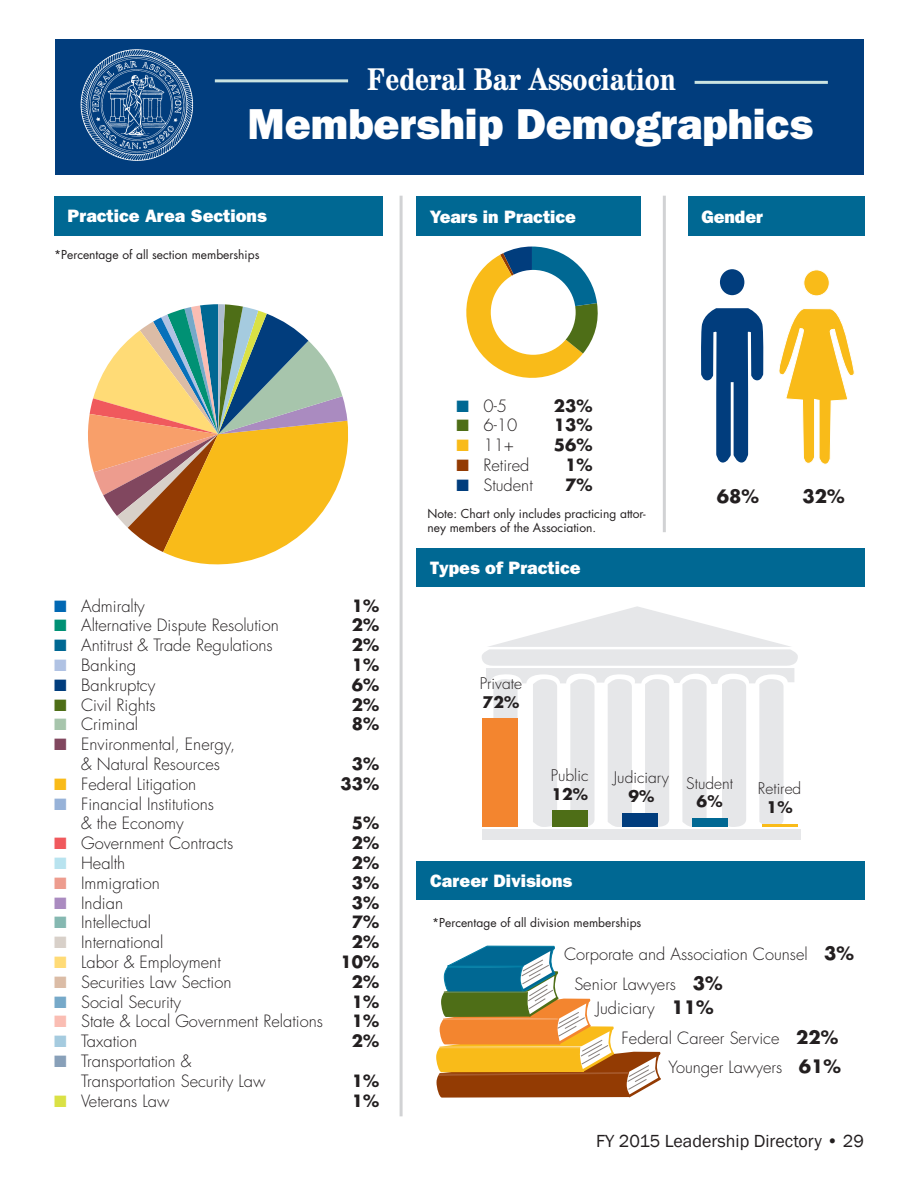
<style>
.page{position:relative;width:918px;height:1188px;background:#fff}
.page>*{position:absolute;margin:0;border:0;box-sizing:border-box;transform-origin:0 0}
.t1{font:800 43.5px "Franklin Gothic";color:#fff}
.t2{font:700 condensed 31.5px "Century";color:#fff}
.t3{font:800 18px "Franklin Gothic";color:#fff}
.t4{font:18px "Franklin Gothic";color:#231f20}
.t5{font:700 18px "Futura";color:#231f20}
.t6{font:300 16.5px/19.8px "Futura";color:#231f20}
.t7{font:700 16.5px "Futura";color:#231f20}
.t8{font:300 15.6px "Futura";color:#231f20}
.t9{font:700 15.6px "Futura";color:#231f20}
.t10{font:12px/14.4px "Futura";color:#231f20}
.s1{color:#0168b3}
.s2{color:#009174}
.s3{color:#006893}
.s4{color:#b0c2e3}
.s5{color:#013d7d}
.s6{color:#4e6e17}
.s7{color:#a7c5ac}
.s8{color:#81475f}
.s9{color:#f9bb19}
.s10{color:#97b2d8}
.s11{color:#f0595d}
.s12{color:#b8e3ef}
.s13{color:#ed9c8e}
.s14{color:#aa8bc0}
.s15{color:#85b8b1}
.s16{color:#d8d0c9}
.s17{color:#ffdb76}
.s18{color:#dbbca6}
.s19{color:#76a9c9}
.s20{color:#fabdb3}
.s21{color:#a5cbdf}
.s22{color:#88a0b9}
.s23{color:#dae145}
.s24{color:#933b03}
.s25{font-weight:700;font-size:18px}
</style>
<div class="page">
<div style="left:54px;top:196px;width:328px;height:39px;background:#006893"></div>
<div style="left:55px;top:39px;width:809px;height:135px;background:#013d7d"></div>
<svg style="left:436px;top:945px;width:225px;height:153px"></svg>
<svg style="left:482px;top:606px;width:316px;height:221px"></svg>
<div style="left:482px;top:829px;width:319px;height:11px;background:#e6e7e9"></div>
<div style="left:482px;top:718px;width:36px;height:108px;background:#f3852f"></div>
<div style="left:552px;top:810px;width:36px;height:16px;background:#4e6e17"></div>
<div style="left:622px;top:813px;width:36px;height:13px;background:#013d7d"></div>
<div style="left:692px;top:818px;width:36px;height:8px;background:#006893"></div>
<hr style="left:762px;top:824px;width:36px;height:2px;background:#f9bb19">
<hr style="left:400px;top:196px;width:3px;height:920px;background:#d1d2d4">
<img style="left:66px;top:49px;width:139px;height:126px">
<hr style="left:215px;top:79px;width:133px;height:3px;background:#cae3e1">
<hr style="left:695px;top:81px;width:133px;height:3px;background:#cae3e1">
<div style="left:804px;top:270px;width:25px;height:26px;background:#f9bb19;border-radius:50%"></div>
<div style="left:803px;top:269px;width:27px;height:27px;border:1px solid #fff;border-radius:50%"></div>
<svg style="left:779px;top:308px;width:76px;height:157px"></svg>
<div style="left:720px;top:269px;width:24px;height:26px;background:#013d7d;border-radius:50%"></div>
<svg style="left:701px;top:308px;width:63px;height:155px"></svg>
<hr style="left:663px;top:196px;width:3px;height:336px;background:#d1d2d4">
<div style="left:417px;top:196px;width:224px;height:39px;background:#006893"></div>
<div style="left:688px;top:196px;width:177px;height:39px;background:#006893"></div>
<div style="left:417px;top:548px;width:448px;height:39px;background:#006893"></div>
<div style="left:417px;top:861px;width:448px;height:39px;background:#006893"></div>
<svg style="left:88px;top:304px;width:260px;height:261px"></svg>
<svg style="left:466px;top:247px;width:132px;height:131px"></svg>
<div style="left:491px;top:270px;width:85px;height:85px;background:#fff;border-radius:50%"></div>
<p class="t2" style="left:367px;top:60px;width:310px">Federal Bar Association</p>
<p class="t1" style="left:247px;top:99px;width:567px">Membership Demographics</p>
<p class="t3" style="left:68px;top:205px;width:201px">Practice Area Sections</p>
<p class="t10" style="left:54px;top:247px;width:207px">*Percentage of all section memberships</p>
<p class="t3" style="left:430px;top:206px;width:148px">Years in Practice</p>
<p class="t3" style="left:701px;top:206px;width:63px">Gender</p>
<p class="t6" style="left:54px;top:596px;width:92px"><span class="s1">■</span> Admiralty</p>
<p class="t7" style="left:352px;top:594px;width:29px">1%</p>
<p class="t6" style="left:54px;top:616px;width:226px"><span class="s2">■</span> Alternative Dispute Resolution</p>
<p class="t7" style="left:352px;top:614px;width:29px">2%</p>
<p class="t6" style="left:54px;top:635px;width:220px"><span class="s3">■</span> Antitrust &amp; Trade Regulations</p>
<p class="t7" style="left:352px;top:633px;width:29px">2%</p>
<p class="t6" style="left:54px;top:655px;width:83px"><span class="s4">■</span> Banking</p>
<p class="t7" style="left:352px;top:653px;width:29px">1%</p>
<p class="t6" style="left:54px;top:675px;width:103px"><span class="s5">■</span> Bankruptcy</p>
<p class="t7" style="left:352px;top:673px;width:29px">6%</p>
<p class="t6" style="left:54px;top:695px;width:103px"><span class="s6">■</span> Civil Rights</p>
<p class="t7" style="left:352px;top:693px;width:29px">2%</p>
<p class="t6" style="left:54px;top:715px;width:86px"><span class="s7">■</span> Criminal</p>
<p class="t7" style="left:352px;top:713px;width:29px">8%</p>
<p class="t6" style="left:81px;top:734px;width:156px;text-indent:-27px"><span class="s8">■</span> Environmental, Energy, &amp; Natural Resources</p>
<p class="t7" style="left:352px;top:752px;width:29px">3%</p>
<p class="t6" style="left:54px;top:774px;width:144px"><span class="s9">■</span> Federal Litigation</p>
<p class="t7" style="left:340px;top:772px;width:40px">33%</p>
<p class="t6" style="left:54px;top:794px;width:161px;text-align:center"><span class="s10">■</span> Financial Institutions &amp; the Economy</p>
<p class="t7" style="left:352px;top:812px;width:29px">5%</p>
<p class="t6" style="left:54px;top:833px;width:181px"><span class="s11">■</span> Government Contracts</p>
<p class="t7" style="left:352px;top:831px;width:29px">2%</p>
<p class="t6" style="left:54px;top:853px;width:73px"><span class="s12">■</span> Health</p>
<p class="t7" style="left:352px;top:851px;width:29px">2%</p>
<p class="t6" style="left:54px;top:873px;width:107px"><span class="s13">■</span> Immigration</p>
<p class="t7" style="left:352px;top:871px;width:29px">3%</p>
<p class="t6" style="left:54px;top:893px;width:70px"><span class="s14">■</span> Indian</p>
<p class="t7" style="left:352px;top:891px;width:29px">3%</p>
<p class="t6" style="left:54px;top:913px;width:99px"><span class="s15">■</span> Intellectual</p>
<p class="t7" style="left:352px;top:911px;width:29px">7%</p>
<p class="t6" style="left:54px;top:932px;width:111px"><span class="s16">■</span> International</p>
<p class="t7" style="left:352px;top:930px;width:29px">2%</p>
<p class="t6" style="left:54px;top:952px;width:168px"><span class="s17">■</span> Labor &amp; Employment</p>
<p class="t7" style="left:340px;top:950px;width:40px">10%</p>
<p class="t6" style="left:54px;top:972px;width:179px"><span class="s18">■</span> Securities Law Section</p>
<p class="t7" style="left:352px;top:970px;width:29px">2%</p>
<p class="t6" style="left:54px;top:992px;width:128px"><span class="s19">■</span> Social Security</p>
<p class="t7" style="left:352px;top:990px;width:29px">1%</p>
<p class="t6" style="left:54px;top:1012px;width:270px"><span class="s20">■</span> State &amp; Local Government Relations</p>
<p class="t7" style="left:352px;top:1010px;width:29px">1%</p>
<p class="t6" style="left:54px;top:1031px;width:84px"><span class="s21">■</span> Taxation</p>
<p class="t7" style="left:352px;top:1029px;width:29px">2%</p>
<p class="t6" style="left:81px;top:1051px;width:186px;text-indent:-27px"><span class="s22">■</span> Transportation &amp;<br>Transportation Security Law</p>
<p class="t7" style="left:352px;top:1069px;width:29px">1%</p>
<p class="t6" style="left:54px;top:1091px;width:117px"><span class="s23">■</span> Veterans Law</p>
<p class="t7" style="left:352px;top:1089px;width:29px">1%</p>
<p class="t6" style="left:456px;top:396px;width:52px"><span class="s3">■</span> 0-5</p>
<p class="t7" style="left:554px;top:394px;width:40px">23%</p>
<p class="t6" style="left:456px;top:416px;width:62px"><span class="s6">■</span> 6-10</p>
<p class="t7" style="left:554px;top:414px;width:40px">13%</p>
<p class="t6" style="left:456px;top:435px;width:59px"><span class="s9">■</span> 11+</p>
<p class="t7" style="left:554px;top:433px;width:40px">56%</p>
<p class="t6" style="left:456px;top:455px;width:75px"><span class="s24">■</span> Retired</p>
<p class="t7" style="left:565px;top:453px;width:29px">1%</p>
<p class="t6" style="left:456px;top:475px;width:78px"><span class="s5">■</span> Student</p>
<p class="t7" style="left:565px;top:473px;width:29px">7%</p>
<p class="t10" style="left:428px;top:506px;width:220px">Note: Chart only includes practicing attor&shy;ney members of the Association.</p>
<p class="t3" style="left:430px;top:558px;width:152px">Types of Practice</p>
<p class="t5" style="left:717px;top:484px;width:44px">68%</p>
<p class="t5" style="left:802px;top:484px;width:44px">32%</p>
<p class="t8" style="left:480px;top:673px;width:44px">Private</p>
<p class="t9" style="left:483px;top:691px;width:38px">72%</p>
<p class="t8" style="left:551px;top:765px;width:39px">Public</p>
<p class="t9" style="left:551px;top:783px;width:38px">12%</p>
<p class="t8" style="left:614px;top:768px;width:57px">Judiciary</p>
<p class="t9" style="left:629px;top:785px;width:27px">9%</p>
<p class="t8" style="left:686px;top:773px;width:48px">Student</p>
<p class="t9" style="left:697px;top:791px;width:27px">6%</p>
<p class="t3" style="left:430px;top:870px;width:144px">Career Divisions</p>
<p class="t10" style="left:432px;top:915px;width:211px">*Percentage of all division memberships</p>
<p class="t8" style="left:758px;top:778px;width:45px">Retired</p>
<p class="t9" style="left:767px;top:796px;width:27px">1%</p>
<p class="t6" style="left:564px;top:945px;width:291px">Corporate and Association Counsel <span class="s25">3%</span></p>
<p class="t6" style="left:574px;top:974px;width:150px">Senior Lawyers <span class="s25">3%</span></p>
<p class="t6" style="left:597px;top:998px;width:119px">Judiciary <span class="s25">11%</span></p>
<p class="t6" style="left:622px;top:1028px;width:218px">Federal Career Service <span class="s25">22%</span></p>
<p class="t6" style="left:669px;top:1057px;width:174px">Younger Lawyers <span class="s25">61%</span></p>
<p class="t4" style="left:596px;top:1130px;width:269px">FY 2015 Leadership Directory • 29</p>
</div>
